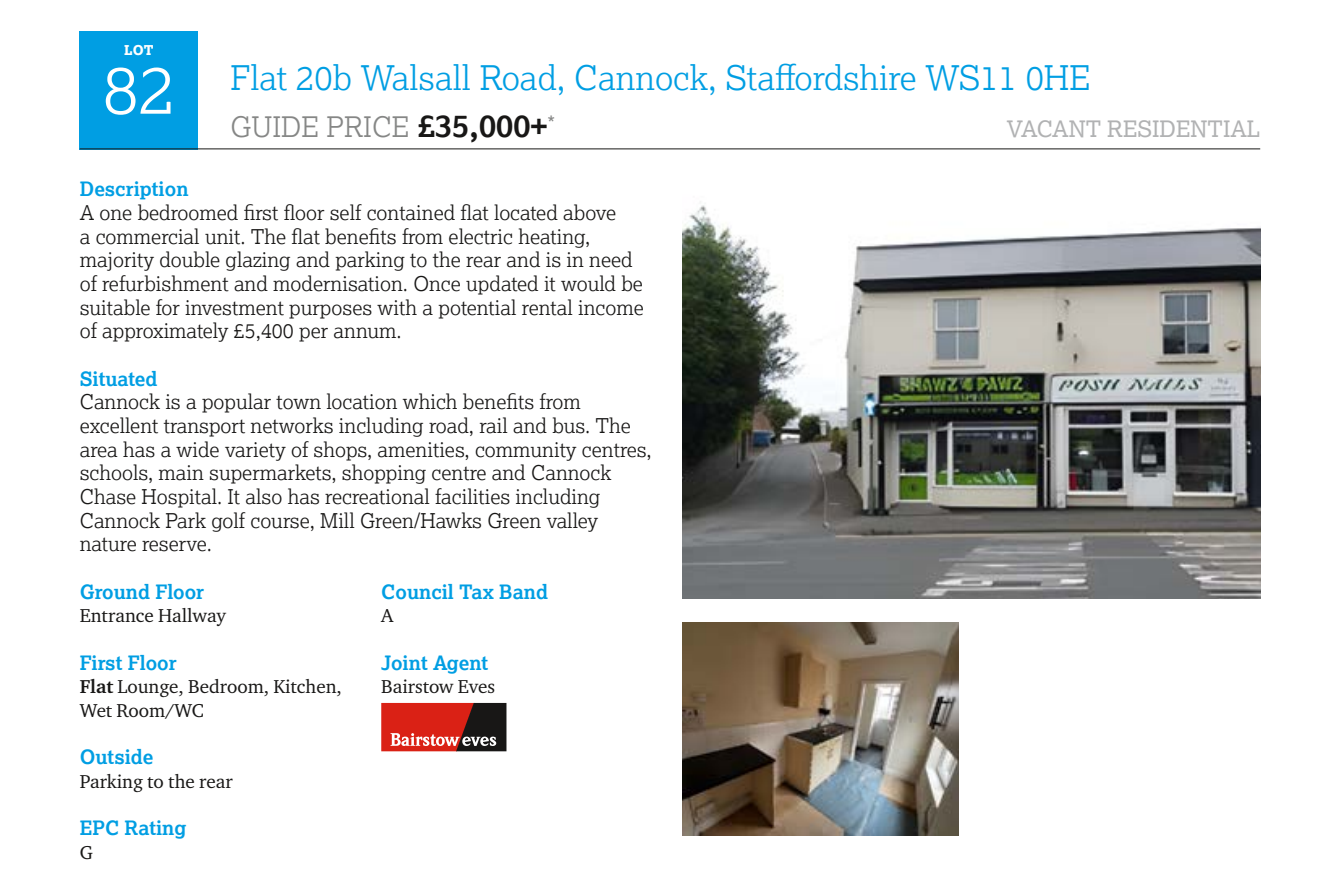
<style>
.page{position:relative;width:1340px;height:892px;background:#fff}
.page>*{position:absolute;margin:0;border:0;box-sizing:border-box;transform-origin:0 0}
.t1{font:300 67.5px "Lexia";color:#fff}
.t2{font:300 33.75px "Lexia";color:#009ee3}
.t3{font:300 28.12px "Lexia";color:#868786}
.t4{font:22.5px "Lexia";color:#b1b2b3}
.t5{font:300 20.25px/23.6px "Lexia";color:#181716}
.t6{font:20.25px "Lexia";color:#868786}
.t7{font:700 19.8px "Lexia";color:#009ee3}
.t8{font:19.12px/23.6px "Charter ITC Pro";color:#181716}
.t9{font:800 13.5px "Lexia";color:#fff}
.s1{font-weight:700;font-size:31.5px;color:#181716}
.s2{font-weight:700}
</style>
<div class="page">
<div style="left:80px;top:31px;width:118px;height:118px;background:#009ee3"></div>
<hr style="left:80px;top:148px;width:1180px;height:1px;background:#181716">
<svg style="left:381px;top:702px;width:125px;height:48px;background:#a53730"></svg>
<img style="left:682px;top:622px;width:276px;height:212px">
<img style="left:682px;top:205px;width:578px;height:393px">
<p class="t9" style="left:124px;top:41px;width:31px">LOT</p>
<h1 class="t1" style="left:102px;top:47px;width:74px">82</h1>
<h2 class="t2" style="left:230px;top:56px;width:861px">Flat 20b Walsall Road, Cannock, Staffordshire WS11 0HE</h2>
<h3 class="t3" style="left:230px;top:109px;width:318px">GUIDE PRICE <span class="s1">£35,000+</span></h3>
<p class="t4" style="left:1006px;top:115px;width:255px">VACANT RESIDENTIAL</p>
<p class="t6" style="left:547px;top:110px;width:9px">*</p>
<p class="t7" style="left:80px;top:177px;width:110px">Description</p>
<p class="t5" style="left:80px;top:200px;width:565px">A one bedroomed first floor self contained flat located above<br>a commercial unit. The flat benefits from electric heating, majority double glazing and parking to the rear and is in need of refurbishment and modernisation. Once updated it would be suitable for investment purposes with a potential rental income of approximately £5,400 per annum.</p>
<p class="t7" style="left:80px;top:366px;width:79px">Situated</p>
<p class="t5" style="left:80px;top:389px;width:573px">Cannock is a popular town location which benefits from excellent transport networks including road, rail and bus. The area has a wide variety of shops, amenities, community centres, schools, main supermarkets, shopping centre and Cannock Chase Hospital. It also has recreational facilities including Cannock Park golf course, Mill Green/Hawks Green valley nature reserve.</p>
<p class="t7" style="left:80px;top:578px;width:126px">Ground Floor</p>
<p class="t8" style="left:80px;top:603px;width:148px">Entrance Hallway</p>
<p class="t7" style="left:80px;top:649px;width:98px">First Floor</p>
<p class="t8" style="left:80px;top:674px;width:264px"><span class="s2">Flat</span> Lounge, Bedroom, Kitchen,<br>Wet Room/WC</p>
<p class="t7" style="left:80px;top:744px;width:75px">Outside</p>
<p class="t8" style="left:80px;top:768px;width:154px">Parking to the rear</p>
<p class="t7" style="left:80px;top:814px;width:108px">EPC Rating</p>
<p class="t8" style="left:80px;top:839px;width:15px">G</p>
<p class="t7" style="left:381px;top:578px;width:168px">Council Tax Band</p>
<p class="t8" style="left:381px;top:603px;width:14px">A</p>
<p class="t7" style="left:381px;top:649px;width:109px">Joint Agent</p>
<p class="t8" style="left:381px;top:674px;width:115px">Bairstow Eves</p>
</div>
